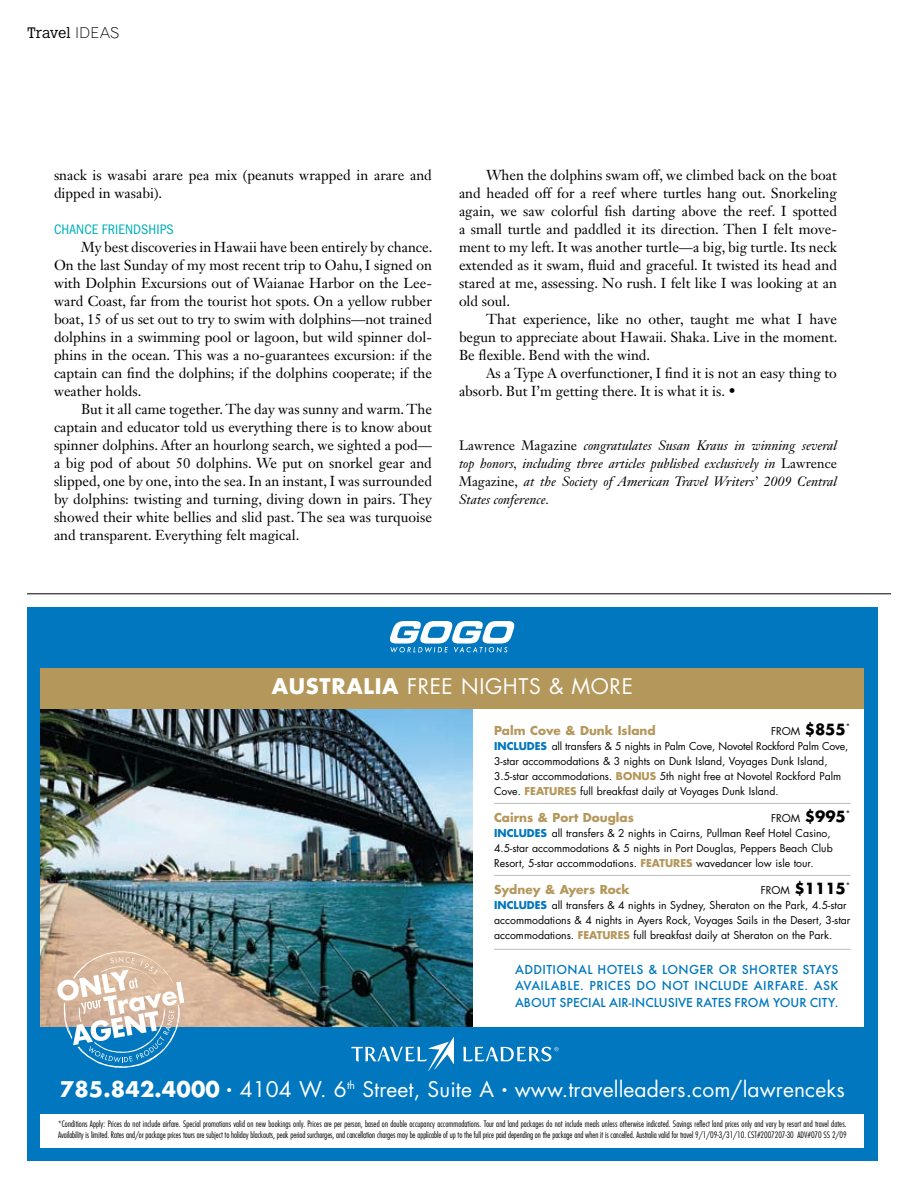
<style>
.page{position:relative;width:918px;height:1188px;background:#fff}
.page>*{position:absolute;margin:0;border:0;box-sizing:border-box;transform-origin:0 0}
.t1{font:21px "Futura";letter-spacing:.005em;color:#fff}
.t2{font:21px "Futura";letter-spacing:.03em;color:#fff}
.t3{font:300 15px "Calvert MT Std";letter-spacing:-.015em;color:#000}
.t4{font:700 15px "Futura";color:#000}
.t5{font:14.25px/18px "Janson Text LT Std";color:#000;text-align:justify}
.t6{font:condensed 14.25px "ITC Franklin Gothic Std";letter-spacing:.005em;color:#00afba}
.t7{font:italic 13.5px/18px "Janson Text LT Std";color:#000;text-align:justify}
.t8{font:500 12px/16.5px "Futura";color:#0077be;text-align:justify}
.t9{font:700 12px "Futura";color:#b4975a}
.t10{font:10.5px/15px "Futura";color:#000}
.t11{font:300 condensed 8.7px/11.1px "Futura";letter-spacing:.005em;color:#000}
.s1{font-family:"Grotesque MT Std"}
.s2{font-style:normal}
.s3{font-weight:700}
.s4{font-weight:700;font-size:15px}
.s5{font-weight:700;color:#0077be}
.s6{font-weight:700;color:#b4975a}
.s7{font-weight:400;font-size:10.5px}
.s8{font-size:10.5px}
</style>
<div class="page">
<hr style="left:27px;top:594px;width:864px;height:1px;background:#000">
<div style="left:27px;top:608px;width:851px;height:553px;background:#0077be"></div>
<div style="left:41px;top:681px;width:823px;height:345px;background:#fff"></div>
<img style="left:41px;top:709px;width:432px;height:317px">
<svg style="left:390px;top:621px;width:124px;height:32px"></svg>
<div style="left:41px;top:668px;width:823px;height:41px;background:#b4975a"></div>
<svg style="left:56px;top:951px;width:129px;height:117px"></svg>
<hr style="left:494px;top:803px;width:357px;height:1px;background:#bcbdc0">
<hr style="left:494px;top:875px;width:357px;height:1px;background:#bcbdc0">
<hr style="left:494px;top:949px;width:357px;height:1px;background:#bcbdc0">
<div style="left:41px;top:1114px;width:823px;height:34px;background:#fff"></div>
<svg style="left:351px;top:1037px;width:103px;height:34px"></svg>
<svg style="left:463px;top:1047px;width:96px;height:14px"></svg>
<p class="t3" style="left:27px;top:24px;width:94px">Travel <span class="s1">IDEAS</span></p>
<p class="t5" style="left:54px;top:166px;width:379px">snack is wasabi arare pea mix (peanuts wrapped in arare and dipped in wasabi).</p>
<p class="t6" style="left:54px;top:221px;width:121px">CHANCE FRIENDSHIPS</p>
<p class="t5" style="left:54px;top:238px;width:380px;text-indent:27px">My best discoveries in Hawaii have been entirely by chance.<br>On the last Sunday of my most recent trip to Oahu, I signed on with Dolphin Excursions out of Waianae Harbor on the Lee&shy;ward Coast, far from the tourist hot spots. On a yellow rubber boat, 15 of us set out to try to swim with dolphins—not trained dolphins in a swimming pool or lagoon, but wild spinner dol&shy;phins in the ocean. This was a no-guarantees excursion: if the captain can find the dolphins; if the dolphins cooperate; if the weather holds.</p>
<p class="t5" style="left:54px;top:400px;width:380px;text-indent:27px">But it all came together. The day was sunny and warm. The captain and educator told us everything there is to know about spinner dolphins. After an hourlong search, we sighted a pod— a big pod of about 50 dolphins. We put on snorkel gear and slipped, one by one, into the sea. In an instant, I was surrounded by dolphins: twisting and turning, diving down in pairs. They showed their white bellies and slid past. The sea was turquoise and transparent. Everything felt magical.</p>
<p class="t5" style="left:459px;top:166px;width:380px;text-indent:27px">When the dolphins swam off, we climbed back on the boat and headed off for a reef where turtles hang out. Snorkeling again, we saw colorful fish darting above the reef. I spotted a small turtle and paddled it its direction. Then I felt move&shy;ment to my left. It was another turtle—a big, big turtle. Its neck extended as it swam, fluid and graceful. It twisted its head and stared at me, assessing. No rush. I felt like I was looking at an old soul.</p>
<p class="t5" style="left:459px;top:310px;width:380px;text-indent:27px">That experience, like no other, taught me what I have begun to appreciate about Hawaii. Shaka. Live in the moment.<br>Be flexible. Bend with the wind.</p>
<p class="t5" style="left:459px;top:364px;width:379px;text-indent:27px">As a Type A overfunctioner, I find it is not an easy thing to absorb. But I’m getting there. It is what it is. •</p>
<p class="t7" style="left:459px;top:436px;width:380px"><span class="s2">Lawrence Magazine</span> congratulates Susan Kraus in winning several top honors, including three articles published exclusively in <span class="s2">Lawrence Magazine,</span> at the Society of American Travel Writers’ 2009 Central States conference.</p>
<h1 class="t2" style="left:272px;top:673px;width:363px"><span class="s3">AUSTRALIA</span> FREE NIGHTS &amp; MORE</h1>
<p class="t9" style="left:494px;top:722px;width:163px">Palm Cove &amp; Dunk Island</p>
<p class="t10" style="left:494px;top:723px;width:358px;text-indent:277px">FROM <span class="s4">$855</span><sup>* </sup><span class="s5">INCLUDES</span> all transfers &amp; 5 nights in Palm Cove, Novotel Rockford Palm Cove, 3-star accommodations &amp; 3 nights on Dunk Island, Voyages Dunk Island, 3.5-star accommodations. <span class="s6">BONUS</span> 5th night free at Novotel Rockford Palm Cove. <span class="s6">FEATURES</span> full breakfast daily at Voyages Dunk Island.</p>
<p class="t9" style="left:494px;top:809px;width:141px">Cairns &amp; Port Douglas</p>
<p class="t10" style="left:494px;top:811px;width:358px;text-indent:277px">FROM <span class="s4">$995</span><sup>* </sup><span class="s5">INCLUDES</span> all transfers &amp; 2 nights in Cairns, Pullman Reef Hotel Casino, 4.5-star accommodations &amp; 5 nights in Port Douglas, Peppers Beach Club Resort, 5-star accommodations. <span class="s6">FEATURES</span> wavedancer low isle tour.</p>
<p class="t9" style="left:494px;top:881px;width:137px">Sydney &amp; Ayers Rock</p>
<p class="t4" style="left:761px;top:878px;width:91px"><span class="s7">FROM</span> $1115<sup>*</sup></p>
<p class="t10" style="left:494px;top:898px;width:358px"><span class="s5">INCLUDES</span> all transfers &amp; 4 nights in Sydney, Sheraton on the Park, 4.5-star accommodations &amp; 4 nights in Ayers Rock, Voyages Sails in the Desert, 3-star accommodations. <span class="s6">FEATURES</span> full breakfast daily at Sheraton on the Park.</p>
<p class="t8" style="left:515px;top:961px;width:325px">ADDITIONAL HOTELS &amp; LONGER OR SHORTER STAYS AVAILABLE. PRICES DO NOT INCLUDE AIRFARE. ASK ABOUT SPECIAL AIR-INCLUSIVE RATES FROM YOUR CITY.</p>
<h1 class="t1" style="left:60px;top:1076px;width:786px"><span class="s3">785.842.4000</span> <span class="s8">•</span> 4104 W. 6<sup>th</sup> Street, Suite A <span class="s8">•</span> www.travelleaders.com/lawrenceks</h1>
<p class="t11" style="left:58px;top:1118px;width:790px">*Conditions Apply: Prices do not include airfare. Special promotions valid on new bookings only. Prices are per person, based on double occupancy accommodations. Tour and land packages do not include meals unless otherwise indicated. Savings reflect land prices only and vary by resort and travel dates.<br>Availability is limited. Rates and/or package prices tours are subject to holiday blackouts, peak period surcharges, and cancellation charges may be applicable of up to the full price paid depending on the package and when it is cancelled. Australia valid for travel 9/1/09-3/31/10. CST#2007207-30 ADV#070 SS 2/09</p>
</div>
